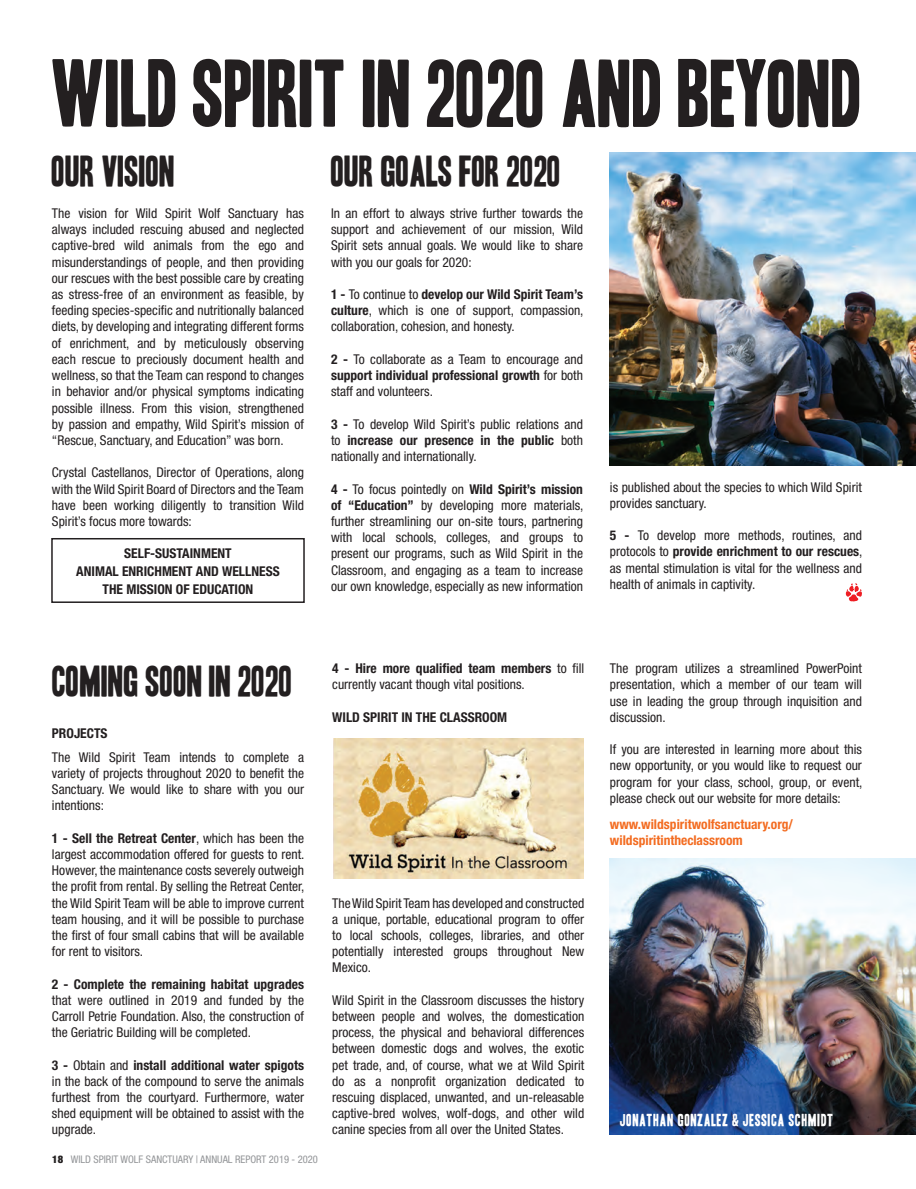
<style>
.page{position:relative;width:916px;height:1189px;background:#fff}
.page>*{position:absolute;margin:0;border:0;box-sizing:border-box;transform-origin:0 0}
.t1{font:82.65px "Headline One HPLHS";color:#231f20}
.t2{font:37.5px "Headline One HPLHS";color:#231f20}
.t3{font:15px "Headline One HPLHS";letter-spacing:.05em;color:#fff}
.t4{font:condensed 13.5px/16.2px "Helvetica Neue LT Std";color:#231f20;text-align:justify}
.t5{font:700 condensed 13.5px "Helvetica Neue LT Std";color:#231f20}
.t6{font:700 condensed 13.5px/16.2px "Helvetica Neue LT Std";color:#f36c21}
.t7{font:condensed 10.5px "Helvetica Neue";color:#939598}
.s1{font-weight:700}
.s2{font-weight:900;color:#231f20}
</style>
<div class="page">
<img style="left:610px;top:153px;width:306px;height:312px">
<div style="left:51px;top:538px;width:254px;height:65px;border:2px solid #231f20"></div>
<svg style="left:846px;top:583px;width:16px;height:18px"></svg>
<img style="left:333px;top:738px;width:250px;height:141px">
<img style="left:610px;top:858px;width:306px;height:276px">
<p class="t1" style="left:52px;top:54px;width:811px">WILD SPIRIT IN 2020 AND BEYOND</p>
<p class="t2" style="left:52px;top:153px;width:124px">OUR VISION</p>
<p class="t4" style="left:52px;top:205px;width:254px">The vision for Wild Spirit Wolf Sanctuary has always included rescuing abused and neglected captive-bred wild animals from the ego and misunderstandings of people, and then providing our rescues with the best possible care by creating as stress-free of an environment as feasible, by feeding species-specific and nutritionally balanced diets, by developing and integrating different forms of enrichment, and by meticulously observing each rescue to preciously document health and wellness, so that the Team can respond to changes in behavior and/or physical symptoms indicating possible illness. From this vision, strengthened by passion and empathy, Wild Spirit’s mission of “Rescue, Sanctuary, and Education” was born.</p>
<p class="t4" style="left:52px;top:464px;width:254px">Crystal Castellanos, Director of Operations, along with the Wild Spirit Board of Directors and the Team have been working diligently to transition Wild Spirit’s focus more towards:</p>
<p class="t5" style="left:124px;top:545px;width:109px">SELF-SUSTAINMENT</p>
<p class="t5" style="left:76px;top:563px;width:205px">ANIMAL ENRICHMENT AND WELLNESS</p>
<p class="t5" style="left:103px;top:581px;width:152px">THE MISSION OF EDUCATION</p>
<p class="t2" style="left:331px;top:153px;width:232px">OUR GOALS FOR 2020</p>
<p class="t4" style="left:331px;top:205px;width:254px">In an effort to always strive further towards the support and achievement of our mission, Wild Spirit sets annual goals. We would like to share with you our goals for 2020:</p>
<p class="t4" style="left:331px;top:286px;width:254px"><span class="s1">1 -</span> To continue to <span class="s1">develop our Wild Spirit Team’s culture</span>, which is one of support, compassion, collaboration, cohesion, and honesty.</p>
<p class="t4" style="left:331px;top:351px;width:253px"><span class="s1">2 -</span> To collaborate as a Team to encourage and <span class="s1">support individual professional growth</span> for both staff and volunteers.</p>
<p class="t4" style="left:331px;top:416px;width:254px"><span class="s1">3 -</span> To develop Wild Spirit’s public relations and to <span class="s1">increase our presence in the public</span> both nationally and internationally.</p>
<p class="t4" style="left:331px;top:481px;width:254px"><span class="s1">4 -</span> To focus pointedly on <span class="s1">Wild Spirit’s mission of “Education”</span> by developing more materials, further streamlining our on-site tours, partnering with local schools, colleges, and groups to present our programs, such as Wild Spirit in the Classroom, and engaging as a team to increase our own knowledge, especially as new information</p>
<p class="t4" style="left:610px;top:479px;width:253px">is published about the species to which Wild Spirit provides sanctuary.</p>
<p class="t4" style="left:610px;top:527px;width:254px"><span class="s1">5 -</span> To develop more methods, routines, and protocols to <span class="s1">provide enrichment to our rescues</span>, as mental stimulation is vital for the wellness and health of animals in captivity.</p>
<p class="t2" style="left:52px;top:664px;width:242px">COMING SOON IN 2020</p>
<p class="t5" style="left:52px;top:725px;width:57px">PROJECTS</p>
<p class="t4" style="left:52px;top:749px;width:254px">The Wild Spirit Team intends to complete a variety of projects throughout 2020 to benefit the Sanctuary. We would like to share with you our intentions:</p>
<p class="t4" style="left:52px;top:830px;width:254px"><span class="s1">1 - Sell the Retreat Center</span>, which has been the largest accommodation offered for guests to rent.<br>However, the maintenance costs severely outweigh the profit from rental. By selling the Retreat Center, the Wild Spirit Team will be able to improve current team housing, and it will be possible to purchase the first of four small cabins that will be available for rent to visitors.</p>
<p class="t4" style="left:52px;top:976px;width:254px"><span class="s1">2 - Complete the remaining habitat upgrades </span>that were outlined in 2019 and funded by the Carroll Petrie Foundation. Also, the construction of the Geriatric Building will be completed.</p>
<p class="t4" style="left:52px;top:1057px;width:254px"><span class="s1">3 -</span> Obtain and <span class="s1">install additional water spigots </span>in the back of the compound to serve the animals furthest from the courtyard. Furthermore, water shed equipment will be obtained to assist with the upgrade.</p>
<p class="t7" style="left:52px;top:1153px;width:267px"><span class="s2">18</span> WILD SPIRIT WOLF SANCTUARY | ANNUAL REPORT 2019 - 2020</p>
<p class="t4" style="left:332px;top:660px;width:254px"><span class="s1">4 - Hire more qualified team members</span> to fill currently vacant though vital positions.</p>
<p class="t5" style="left:332px;top:709px;width:176px">WILD SPIRIT IN THE CLASSROOM</p>
<p class="t4" style="left:332px;top:895px;width:254px">The Wild Spirit Team has developed and constructed a unique, portable, educational program to offer to local schools, colleges, libraries, and other potentially interested groups throughout New Mexico.</p>
<p class="t4" style="left:332px;top:992px;width:254px">Wild Spirit in the Classroom discusses the history between people and wolves, the domestication process, the physical and behavioral differences between domestic dogs and wolves, the exotic pet trade, and, of course, what we at Wild Spirit do as a nonprofit organization dedicated to rescuing displaced, unwanted, and un-releasable captive-bred wolves, wolf-dogs, and other wild canine species from all over the United States.</p>
<p class="t4" style="left:610px;top:660px;width:254px">The program utilizes a streamlined PowerPoint presentation, which a member of our team will use in leading the group through inquisition and discussion.</p>
<p class="t4" style="left:610px;top:741px;width:254px">If you are interested in learning more about this new opportunity, or you would like to request our program for your class, school, group, or event, please check out our website for more details:</p>
<p class="t6" style="left:610px;top:815px;width:185px">www.wildspiritwolfsanctuary.org/ wildspiritintheclassroom</p>
<p class="t3" style="left:620px;top:1113px;width:215px">JONATHAN GONZALEZ &amp; JESSICA SCHMIDT</p>
</div>
